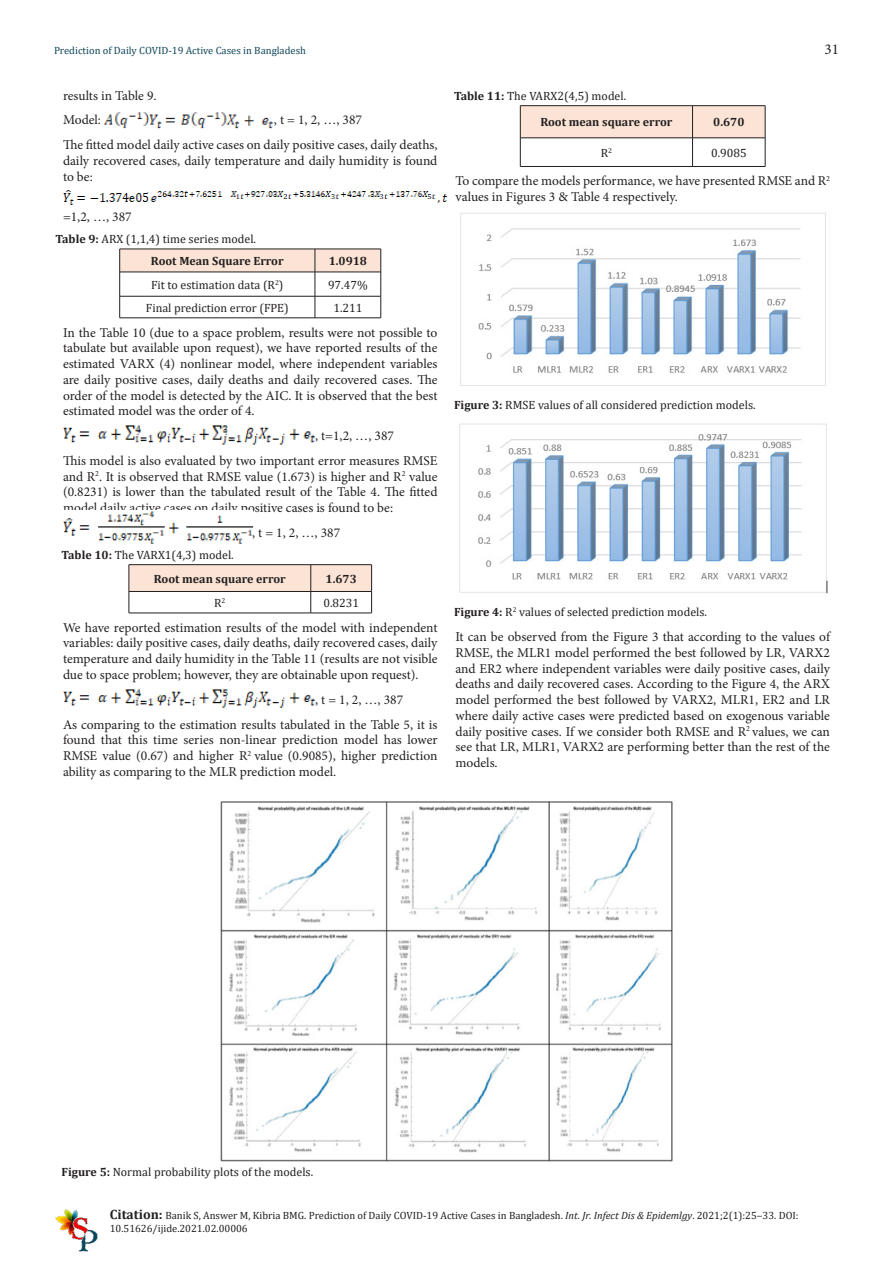
<style>
.page{position:relative;width:893px;height:1263px;background:#fff}
.page>*{position:absolute;margin:0;border:0;box-sizing:border-box;transform-origin:0 0}
.t1{font:15px "Minion Pro";color:#231f20}
.vspace{font:13.5px/15.8px "Minion Pro";color:#231f20;text-align:justify}
.t2{font:12px "Cambria";color:#231f20}
.t3{font:700 12px "Cambria";color:#231f20}
.t4{font:10.5px/12.6px "Cambria";color:#231f20}
.t5{font:10.5px "Cambria";color:#11475a}
.s1{font-weight:700}
.s2{font-weight:700;font-size:13.5px}
.s3{font-style:italic}
</style>
<div class="page">
<img style="left:55px;top:1209px;width:43px;height:43px">
<img style="left:104px;top:112px;width:170px;height:17px">
<img style="left:63px;top:190px;width:383px;height:15px">
<svg style="left:119px;top:249px;width:263px;height:69px"></svg>
<hr style="left:120px;top:318px;width:195px;height:1px;background:#231f20">
<hr style="left:315px;top:318px;width:66px;height:1px;background:#231f20">
<img style="left:63px;top:425px;width:252px;height:20px">
<img style="left:63px;top:511px;width:189px;height:33px">
<hr style="left:129px;top:564px;width:182px;height:1px;background:#231f20">
<hr style="left:311px;top:564px;width:61px;height:1px;background:#231f20">
<svg style="left:129px;top:565px;width:243px;height:48px"></svg>
<hr style="left:129px;top:613px;width:182px;height:1px;background:#231f20">
<hr style="left:311px;top:613px;width:61px;height:1px;background:#231f20">
<img style="left:63px;top:689px;width:252px;height:19px">
<hr style="left:520px;top:105px;width:172px;height:1px;background:#231f20">
<hr style="left:692px;top:105px;width:73px;height:1px;background:#231f20">
<svg style="left:520px;top:106px;width:246px;height:60px"></svg>
<hr style="left:520px;top:166px;width:172px;height:1px;background:#231f20">
<hr style="left:692px;top:166px;width:73px;height:1px;background:#231f20">
<img style="left:460px;top:212px;width:366px;height:174px">
<img style="left:459px;top:423px;width:369px;height:171px">
<img style="left:220px;top:801px;width:453px;height:361px">
<p class="t5" style="left:54px;top:44px;width:254px">Prediction of Daily COVID-19 Active Cases in Bangladesh</p>
<p class="t1" style="left:825px;top:39px;width:16px">31</p>
<p class="vspace" style="left:63px;top:88px;width:95px">results in Table 9.</p>
<p class="vspace" style="left:63px;top:112px;width:39px">Model:</p>
<p class="vspace" style="left:274px;top:112px;width:90px">, t = 1, 2, …, 387</p>
<p class="vspace" style="left:63px;top:137px;width:376px">The fitted model daily active cases on daily positive cases, daily deaths, daily recovered cases, daily temperature and daily humidity is found to be:</p>
<p class="vspace" style="left:63px;top:209px;width:70px">=1,2, …, 387</p>
<p class="t2" style="left:56px;top:232px;width:202px"><span class="s1">Table 9:</span> ARX (1,1,4) time series model.</p>
<p class="t3" style="left:151px;top:253px;width:134px">Root Mean Square Error</p>
<p class="t3" style="left:329px;top:253px;width:40px">1.0918</p>
<p class="t2" style="left:151px;top:278px;width:134px">Fit to estimation data (R<sup>2</sup>)</p>
<p class="t2" style="left:328px;top:278px;width:41px">97.47%</p>
<p class="t2" style="left:146px;top:301px;width:144px">Final prediction error (FPE)</p>
<p class="t2" style="left:333px;top:301px;width:31px">1.211</p>
<p class="vspace" style="left:63px;top:324px;width:376px">In the Table 10 (due to a space problem, results were not possible to tabulate but available upon request), we have reported results of the estimated VARX (4) nonlinear model, where independent variables are daily positive cases, daily deaths and daily recovered cases. The order of the model is detected by the AIC. It is observed that the best estimated model was the order of 4.</p>
<p class="vspace" style="left:315px;top:428px;width:80px">, t=1,2, …, 387</p>
<p class="vspace" style="left:63px;top:453px;width:376px">This model is also evaluated by two important error measures RMSE and R<sup>2</sup>. It is observed that RMSE value (1.673) is higher and R<sup>2</sup> value (0.8231) is lower than the tabulated result of the Table 4. The fitted model daily active cases on daily positive cases is found to be:</p>
<p class="vspace" style="left:252px;top:525px;width:90px">, t = 1, 2, …, 387</p>
<p class="t2" style="left:62px;top:547px;width:174px"><span class="s1">Table 10:</span> The VARX1(4,3) model.</p>
<p class="t3" style="left:154px;top:570px;width:133px">Root mean square error</p>
<p class="t3" style="left:326px;top:570px;width:33px">1.673</p>
<p class="t2" style="left:214px;top:596px;width:13px">R<sup>2</sup></p>
<p class="t2" style="left:323px;top:596px;width:37px">0.8231</p>
<p class="vspace" style="left:63px;top:620px;width:376px">We have reported estimation results of the model with independent variables: daily positive cases, daily deaths, daily recovered cases, daily temperature and daily humidity in the Table 11 (results are not visible due to space problem; however, they are obtainable upon request).</p>
<p class="vspace" style="left:315px;top:692px;width:90px">, t = 1, 2, …, 387</p>
<p class="vspace" style="left:63px;top:716px;width:376px">As comparing to the estimation results tabulated in the Table 5, it is found that this time series non-linear prediction model has lower RMSE value (0.67) and higher R<sup>2</sup> value (0.9085), higher prediction ability as comparing to the MLR prediction model.</p>
<p class="t2" style="left:454px;top:88px;width:174px"><span class="s1">Table 11:</span> The VARX2(4,5) model.</p>
<p class="t3" style="left:540px;top:114px;width:133px">Root mean square error</p>
<p class="t3" style="left:713px;top:114px;width:33px">0.670</p>
<p class="t2" style="left:601px;top:146px;width:13px">R<sup>2</sup></p>
<p class="t2" style="left:711px;top:146px;width:37px">0.9085</p>
<p class="vspace" style="left:455px;top:173px;width:376px">To compare the models performance, we have presented RMSE and R<sup>2 </sup>values in Figures 3 &amp; Table 4 respectively.</p>
<p class="t2" style="left:454px;top:397px;width:303px"><span class="s1">Figure 3:</span> RMSE values of all considered prediction models.</p>
<p class="t2" style="left:454px;top:605px;width:255px"><span class="s1">Figure 4:</span> R<sup>2</sup> values of selected prediction models.</p>
<p class="vspace" style="left:455px;top:629px;width:376px">It can be observed from the Figure 3 that according to the values of RMSE, the MLR1 model performed the best followed by LR, VARX2 and ER2 where independent variables were daily positive cases, daily deaths and daily recovered cases. According to the Figure 4, the ARX model performed the best followed by VARX2, MLR1, ER2 and LR where daily active cases were predicted based on exogenous variable daily positive cases. If we consider both RMSE and R<sup>2</sup> values, we can see that LR, MLR1, VARX2 are performing better than the rest of the models.</p>
<p class="t2" style="left:62px;top:1165px;width:253px"><span class="s1">Figure 5:</span> Normal probability plots of the models.</p>
<p class="t4" style="left:110px;top:1209px;width:690px"><span class="s2">Citation:</span> Banik S, Answer M, Kibria BMG. Prediction of Daily COVID-19 Active Cases in Bangladesh. <span class="s3">Int. Jr. Infect Dis &amp; Epidemlgy</span>. 2021;2(1):25‒33. DOI:<br>10.51626/ijide.2021.02.00006</p>
</div>
